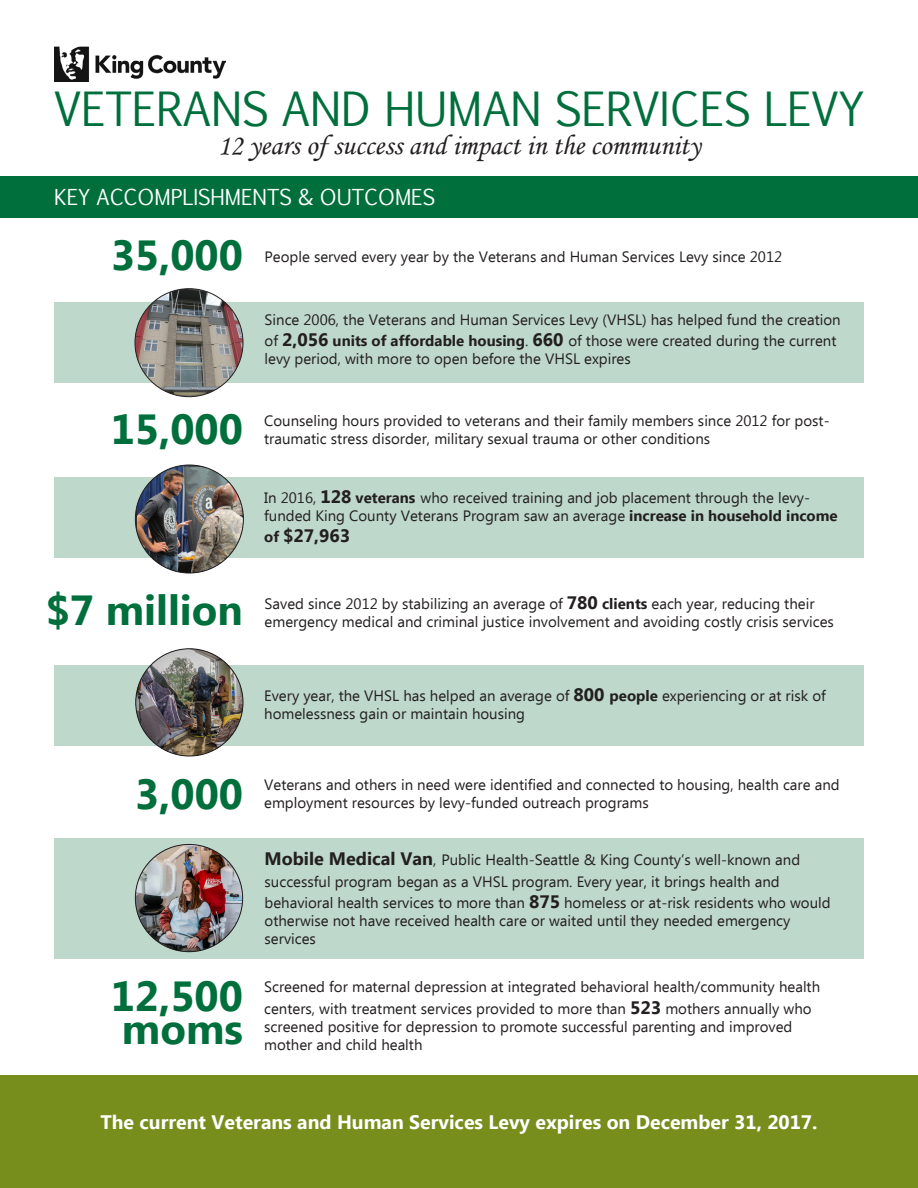
<style>
.page{position:relative;width:918px;height:1188px;background:#fff}
.page>*{position:absolute;margin:0;border:0;box-sizing:border-box;transform-origin:0 0}
.t1{font:45px "Euphemia CAS";color:#006f3c}
.t2{font:700 42px/33px "Ebrima";color:#006f3c}
.t3{font:28.5px "Monotype Corsiva";color:#231f20}
.t4{font:21px "Euphemia CAS";color:#fff}
.t5{font:700 19.5px "Ebrima";color:#fff}
.t6{font:700 18px "Ebrima";color:#231f20}
.t7{font:15px/18px "Ebrima";color:#231f20}
.s1{font-weight:700;font-size:18px}
.s2{font-weight:700}
.s3{font-size:15px}
</style>
<div class="page">
<div style="left:54px;top:477px;width:810px;height:81px;background:#bed8cb"></div>
<div style="left:54px;top:302px;width:810px;height:81px;background:#bed8cb"></div>
<div style="left:54px;top:665px;width:810px;height:81px;background:#bed8cb"></div>
<div style="left:54px;top:839px;width:810px;height:120px;background:#bed8cb"></div>
<div style="left:0;top:176px;width:918px;height:42px;background:#006f3c"></div>
<img style="left:136px;top:649px;width:107px;height:107px;border-radius:54px">
<img style="left:54px;top:46px;width:171px;height:36px">
<div style="left:0;top:1076px;width:918px;height:112px;background:#778e1d"></div>
<img style="left:135px;top:844px;width:108px;height:108px;border-radius:53px">
<img style="left:135px;top:289px;width:108px;height:108px;border-radius:54px">
<img style="left:137px;top:465px;width:106px;height:108px">
<p class="t1" style="left:54px;top:77px;width:812px">VETERANS AND HUMAN SERVICES LEVY</p>
<p class="t3" style="left:218px;top:128px;width:484px">12 years of success and impact in the community</p>
<p class="t4" style="left:54px;top:182px;width:383px">KEY ACCOMPLISHMENTS &amp; OUTCOMES</p>
<p class="t2" style="left:111px;top:241px;width:134px">35,000</p>
<p class="t2" style="left:111px;top:415px;width:134px">15,000</p>
<p class="t2" style="left:46px;top:596px;width:199px">$7 million</p>
<p class="t7" style="left:265px;top:249px;width:519px">People served every year by the Veterans and Human Services Levy since 2012</p>
<p class="t7" style="left:265px;top:310px;width:578px;line-height:21.6px">Since 2006, the Veterans and Human Services Levy (VHSL) has helped fund the creation of <span class="s1">2,056</span> <span class="s2">units of affordable housing</span>. <span class="s1">660</span> of those were created during the current</p>
<p class="t7" style="left:265px;top:351px;width:368px">levy period, with more to open before the VHSL expires</p>
<p class="t7" style="left:264px;top:413px;width:567px">Counseling hours provided to veterans and their family members since 2012 for post&shy;traumatic stress disorder, military sexual trauma or other conditions</p>
<p class="t7" style="left:264px;top:489px;width:575px">In 2016, <span class="s1">128</span> <span class="s2">veterans</span> who received training and job placement through the levy&shy;funded King County Veterans Program saw an average <span class="s2">increase in household income</span></p>
<p class="t6" style="left:264px;top:522px;width:88px"><span class="s3">of</span> $27,963</p>
<p class="t7" style="left:265px;top:595px;width:571px">Saved since 2012 by stabilizing an average of <span class="s1">780</span> <span class="s2">clients</span> each year, reducing their emergency medical and criminal justice involvement and avoiding costly crisis services</p>
<p class="t7" style="left:264px;top:688px;width:563px">Every year, the VHSL has helped an average of <span class="s1">800</span> <span class="s2">people</span> experiencing or at risk of homelessness gain or maintain housing</p>
<p class="t2" style="left:135px;top:780px;width:109px">3,000</p>
<p class="t2" style="left:111px;top:982px;width:134px">12,500 moms</p>
<p class="t7" style="left:264px;top:777px;width:577px">Veterans and others in need were identified and connected to housing, health care and</p>
<p class="t7" style="left:264px;top:795px;width:386px">employment resources by levy-funded outreach programs</p>
<p class="t7" style="left:265px;top:850px;width:568px;line-height:21.6px"><span class="s1">Mobile Medical Van</span>, Public Health-Seattle &amp; King County’s well-known and successful program began as a VHSL program. Every year, it brings health and behavioral health services to more than <span class="s1">875</span> homeless or at-risk residents who would</p>
<p class="t7" style="left:265px;top:913px;width:527px">otherwise not have received health care or waited until they needed emergency services</p>
<p class="t7" style="left:264px;top:977px;width:558px;line-height:21.6px">Screened for maternal depression at integrated behavioral health/community health centers, with treatment services provided to more than <span class="s1">523</span> mothers annually who</p>
<p class="t7" style="left:264px;top:1018px;width:530px">screened positive for depression to promote successful parenting and improved mother and child health</p>
<p class="t5" style="left:100px;top:1108px;width:718px">The current Veterans and Human Services Levy expires on December 31, 2017.</p>
</div>
